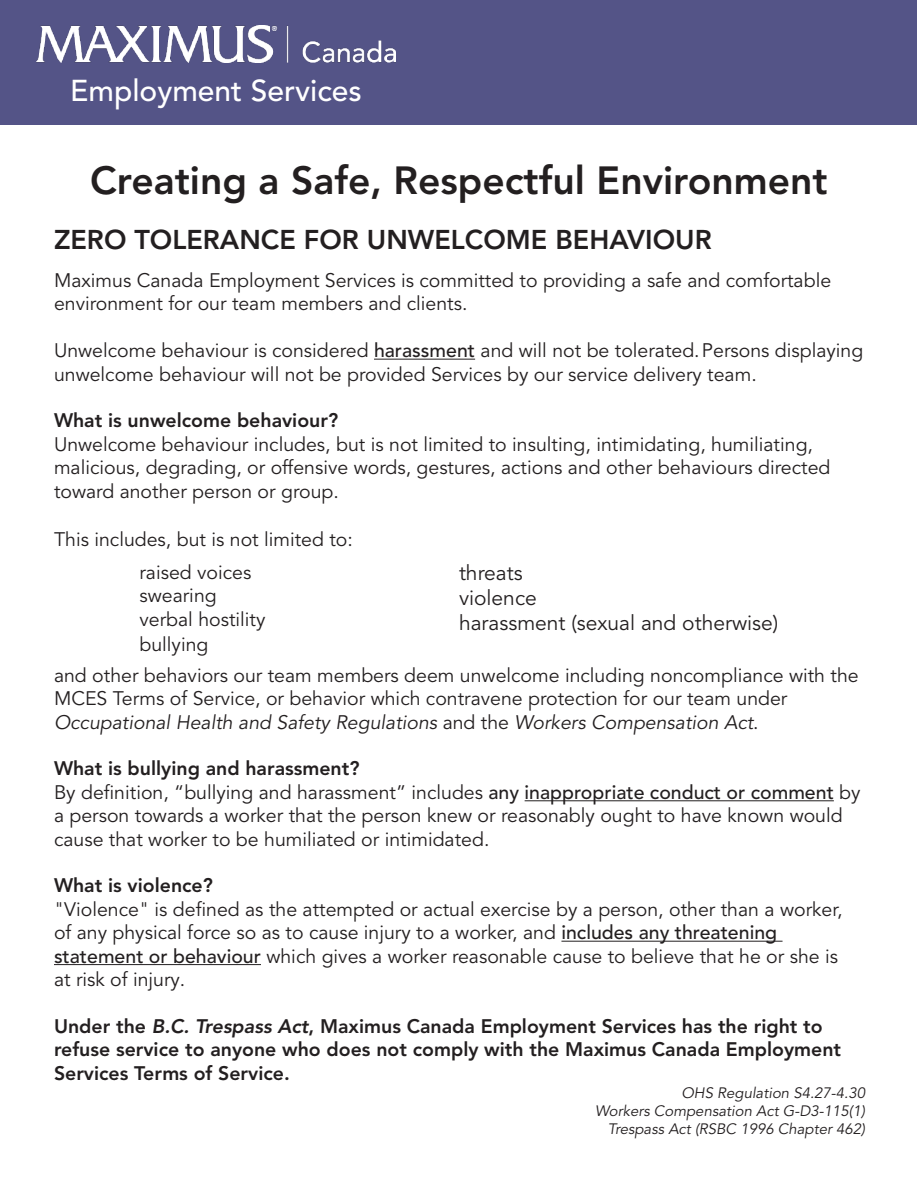
<style>
.page{position:relative;width:918px;height:1188px;background:#fff}
.page>*{position:absolute;margin:0;border:0;box-sizing:border-box;transform-origin:0 0}
.t1{font:800 39px "Avenir LT Pro";color:#231f20}
.t2{font:500 30px "Avenir LT Pro";color:#fff}
.t3{font:800 27px "Avenir LT Pro";color:#231f20}
.t4{font:21px "Avenir LT Pro";color:#231f20}
.t5{font:19.5px/23.4px "Avenir LT Pro";color:#231f20}
.t6{font:800 19.5px/23.4px "Avenir LT Pro";color:#231f20}
.t7{font:italic 15px "Avenir LT Pro";color:#231f20}
.s1{font-weight:500}
.s2{font-style:italic}
</style>
<div class="page">
<div style="left:1px;top:1px;width:916px;height:124px;background:#545487"></div>
<img style="left:36px;top:26px;width:360px;height:37px">
<hr style="left:525px;top:800px;width:309px;height:1px;background:#231f20">
<hr style="left:561px;top:941px;width:222px;height:1px;background:#231f20">
<hr style="left:54px;top:964px;width:207px;height:1px;background:#231f20">
<hr style="left:374px;top:359px;width:101px;height:1px;background:#231f20">
<p class="t2" style="left:70px;top:73px;width:293px">Employment Services</p>
<p class="t1" style="left:90px;top:158px;width:739px">Creating a Safe, Respectful Environment</p>
<p class="t3" style="left:54px;top:224px;width:659px">ZERO TOLERANCE FOR UNWELCOME BEHAVIOUR</p>
<p class="t5" style="left:54px;top:269px;width:779px">Maximus Canada Employment Services is committed to providing a safe and comfortable environment for our team members and clients.</p>
<p class="t5" style="left:54px;top:339px;width:811px">Unwelcome behaviour is considered <span class="s1">harassment</span> and will not be tolerated.Persons displaying unwelcome behaviour will not be provided Services by our service delivery team.</p>
<p class="t6" style="left:54px;top:409px;width:286px">What is unwelcome behaviour?</p>
<p class="t5" style="left:54px;top:433px;width:778px">Unwelcome behaviour includes, but is not limited to insulting, intimidating, humiliating, malicious, degrading, or offensive words, gestures, actions and other behaviours directed toward another person or group.</p>
<p class="t5" style="left:54px;top:528px;width:300px">This includes, but is not limited to:</p>
<p class="t5" style="left:140px;top:561px;width:113px">raised voices</p>
<p class="t5" style="left:140px;top:584px;width:79px">swearing</p>
<p class="t5" style="left:140px;top:607px;width:127px">verbal hostility</p>
<p class="t5" style="left:140px;top:633px;width:70px">bullying</p>
<p class="t4" style="left:459px;top:560px;width:65px">threats</p>
<p class="t4" style="left:459px;top:585px;width:79px">violence</p>
<p class="t4" style="left:459px;top:611px;width:321px">harassment (sexual and otherwise)</p>
<p class="t5" style="left:54px;top:664px;width:806px">and other behaviors our team members deem unwelcome including noncompliance with the<br>MCES Terms of Service, or behavior which contravene protection for our team under<br><span class="s2">Occupational Health and Safety Regulations</span> and the <span class="s2">Workers Compensation Act</span>.</p>
<p class="t6" style="left:54px;top:757px;width:307px">What is bullying and harassment?</p>
<p class="t5" style="left:54px;top:781px;width:808px">By definition, “bullying and harassment” includes <span class="s1">any inappropriate conduct or comment</span> by a person towards a worker that the person knew or reasonably ought to have known would cause that worker to be humiliated or intimidated.</p>
<p class="t6" style="left:54px;top:874px;width:160px">What is violence?</p>
<p class="t5" style="left:54px;top:898px;width:790px">"Violence" is defined as the attempted or actual exercise by a person, other than a worker, of any physical force so as to cause injury to a worker, and <span class="s1">includes any threatening statement or behaviour</span> which gives a worker reasonable cause to believe that he or she is at risk of injury.</p>
<p class="t6" style="left:54px;top:1014px;width:789px">Under the B.C. Trespass Act, Maximus Canada Employment Services has the right to refuse service to anyone who does not comply with the Maximus Canada Employment<br>Services Terms of Service.</p>
<p class="t7" style="left:681px;top:1083px;width:185px">OHS Regulation S4.27-4.30</p>
<p class="t7" style="left:595px;top:1101px;width:272px">Workers Compensation Act G-D3-115(1)</p>
<p class="t7" style="left:608px;top:1119px;width:259px">Trespass Act (RSBC 1996 Chapter 462)</p>
</div>
